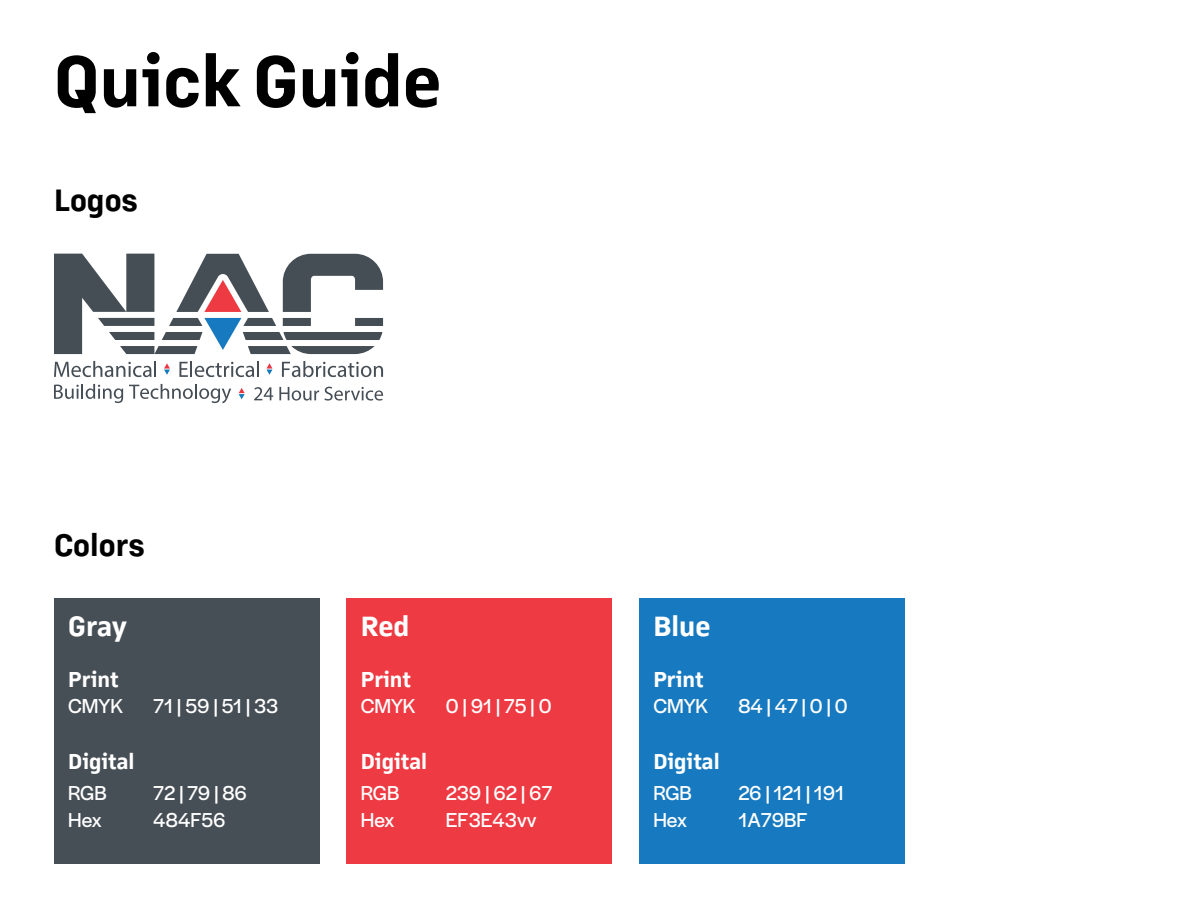
<style>
.page{position:relative;width:1188px;height:918px;background:#fff}
.page>*{position:absolute;margin:0;border:0;box-sizing:border-box;transform-origin:0 0}
.t1{font:700 69px "Margin MVB";color:#000}
.t2{font:700 30px "Margin MVB";color:#000}
.t3{font:700 27px "Margin MVB";color:#fff}
.t4{font:21px "Halyard Display";color:#fff}
.t5{font:700 21px "Margin MVB";color:#fff}
</style>
<div class="page">
<svg style="left:54px;top:254px;width:329px;height:100px"></svg>
<svg style="left:254px;top:387px;width:19px;height:13px"></svg>
<svg style="left:279px;top:387px;width:40px;height:14px"></svg>
<svg style="left:325px;top:387px;width:58px;height:14px"></svg>
<svg style="left:54px;top:361px;width:102px;height:16px"></svg>
<svg style="left:179px;top:361px;width:80px;height:16px"></svg>
<svg style="left:164px;top:363px;width:6px;height:12px"></svg>
<svg style="left:282px;top:361px;width:101px;height:16px"></svg>
<svg style="left:266px;top:363px;width:6px;height:12px"></svg>
<svg style="left:54px;top:384px;width:69px;height:19px"></svg>
<svg style="left:129px;top:384px;width:102px;height:19px"></svg>
<svg style="left:239px;top:388px;width:6px;height:11px"></svg>
<div style="left:54px;top:598px;width:266px;height:266px;background:#474f56"></div>
<div style="left:347px;top:598px;width:265px;height:266px;background:#ee3a42"></div>
<div style="left:639px;top:598px;width:266px;height:266px;background:#1779bf"></div>
<p class="t1" style="left:54px;top:33px;width:389px">Quick Guide</p>
<p class="t2" style="left:54px;top:179px;width:86px">Logos</p>
<p class="t2" style="left:54px;top:524px;width:92px">Colors</p>
<p class="t3" style="left:68px;top:608px;width:60px">Gray</p>
<p class="t3" style="left:361px;top:608px;width:50px">Red</p>
<p class="t3" style="left:653px;top:608px;width:59px">Blue</p>
<p class="t5" style="left:68px;top:665px;width:52px">Print</p>
<p class="t5" style="left:361px;top:665px;width:52px">Print</p>
<p class="t5" style="left:653px;top:665px;width:52px">Print</p>
<p class="t4" style="left:68px;top:691px;width:56px">CMYK</p>
<p class="t4" style="left:361px;top:691px;width:56px">CMYK</p>
<p class="t4" style="left:653px;top:691px;width:56px">CMYK</p>
<p class="t4" style="left:153px;top:691px;width:126px">71 | 59 | 51 | 33</p>
<p class="t4" style="left:446px;top:691px;width:107px">0 | 91 | 75 | 0</p>
<p class="t4" style="left:738px;top:691px;width:111px">84 | 47 | 0 | 0</p>
<p class="t5" style="left:68px;top:746px;width:68px">Digital</p>
<p class="t5" style="left:361px;top:746px;width:68px">Digital</p>
<p class="t5" style="left:653px;top:746px;width:68px">Digital</p>
<p class="t4" style="left:153px;top:778px;width:95px">72 | 79 | 86</p>
<p class="t4" style="left:446px;top:778px;width:108px">239 | 62 | 67</p>
<p class="t4" style="left:738px;top:778px;width:107px">26 | 121 | 191</p>
<p class="t4" style="left:68px;top:778px;width:40px">RGB</p>
<p class="t4" style="left:361px;top:778px;width:40px">RGB</p>
<p class="t4" style="left:653px;top:778px;width:40px">RGB</p>
<p class="t4" style="left:68px;top:805px;width:35px">Hex</p>
<p class="t4" style="left:153px;top:805px;width:74px">484F56</p>
<p class="t4" style="left:361px;top:805px;width:35px">Hex</p>
<p class="t4" style="left:446px;top:805px;width:92px">EF3E43vv</p>
<p class="t4" style="left:653px;top:805px;width:35px">Hex</p>
<p class="t4" style="left:738px;top:805px;width:71px">1A79BF</p>
</div>
